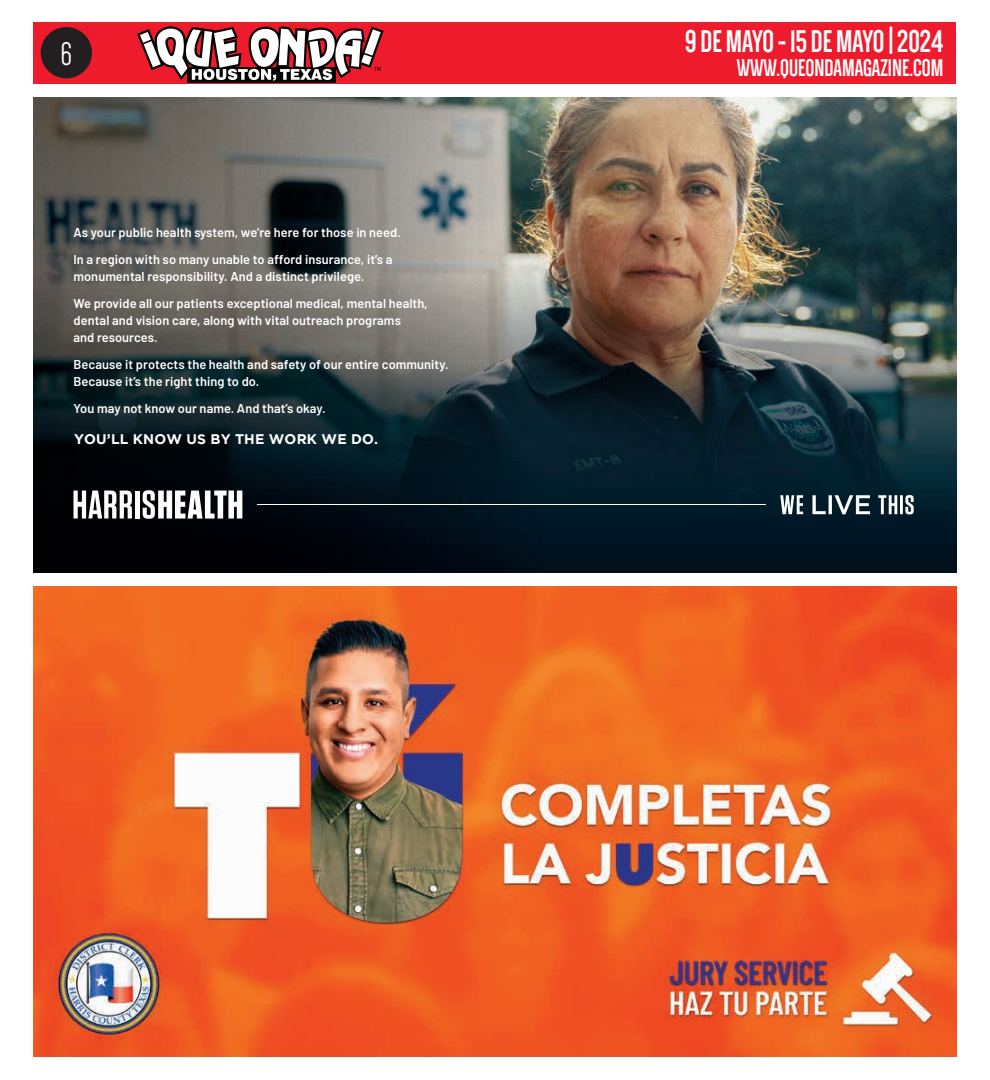
<style>
.page{position:relative;width:990px;height:1080px;background:#fff}
.page>*{position:absolute;margin:0;border:0;box-sizing:border-box;transform-origin:0 0}
.t1{font:33.75px "Dense";color:#fff}
.t2{font:700 32.5px "Dense W01";color:#fff}
.t3{font:700 25px "Dense W01";color:#fff}
.t4{font:700 13.88px "Gotham";letter-spacing:.015em;color:#fff}
.t5{font:600 12.88px/27.2px "Barlow";letter-spacing:.005em;color:#fff}
</style>
<div class="page">
<div style="left:34px;top:22px;width:922px;height:62px;background:#ee1b2c"></div>
<div style="left:187px;top:67px;width:149px;height:15px;background:#040503"></div>
<svg style="left:137px;top:26px;width:247px;height:55px"></svg>
<div style="left:41px;top:27px;width:51px;height:51px;background:#231f20;border-radius:50%"></div>
<img style="left:34px;top:587px;width:922px;height:470px">
<img style="left:34px;top:97px;width:922px;height:475px">
<hr style="left:257px;top:504px;width:509px;height:1px;background:#fff">
<svg style="left:73px;top:491px;width:59px;height:27px"></svg>
<hr style="left:135px;top:491px;width:4px;height:27px;background:#fff">
<svg style="left:143px;top:490px;width:99px;height:29px"></svg>
<svg style="left:780px;top:495px;width:134px;height:19px"></svg>
<h1 class="t1" style="left:60px;top:37px;width:13px">6</h1>
<p class="t5" style="left:73px;top:218px;width:329px">As your public health system, we’re here for those in need.<br>In a region with so many unable to afford insurance, it’s a</p>
<p class="t5" style="left:73px;top:262px;width:356px">monumental responsibility. And a distinct privilege.<br>We provide all our patients exceptional medical, mental health,</p>
<p class="t5" style="left:73px;top:311px;width:329px;line-height:16.9px">dental and vision care, along with vital outreach programs and resources.</p>
<p class="t5" style="left:73px;top:355px;width:377px;line-height:16.9px">Because it protects the health and safety of our entire community.<br>Because it’s the right thing to do.</p>
<p class="t5" style="left:73px;top:394px;width:254px">You may not know our name. And that’s okay.</p>
<p class="t4" style="left:74px;top:432px;width:306px">YOU’LL KNOW US BY THE WORK WE DO.</p>
<h2 class="t2" style="left:685px;top:25px;width:260px">9 DE MAYO - 15 DE MAYO | 2024</h2>
<h3 class="t3" style="left:737px;top:55px;width:208px">WWW.QUEONDAMAGAZINE.COM</h3>
</div>
